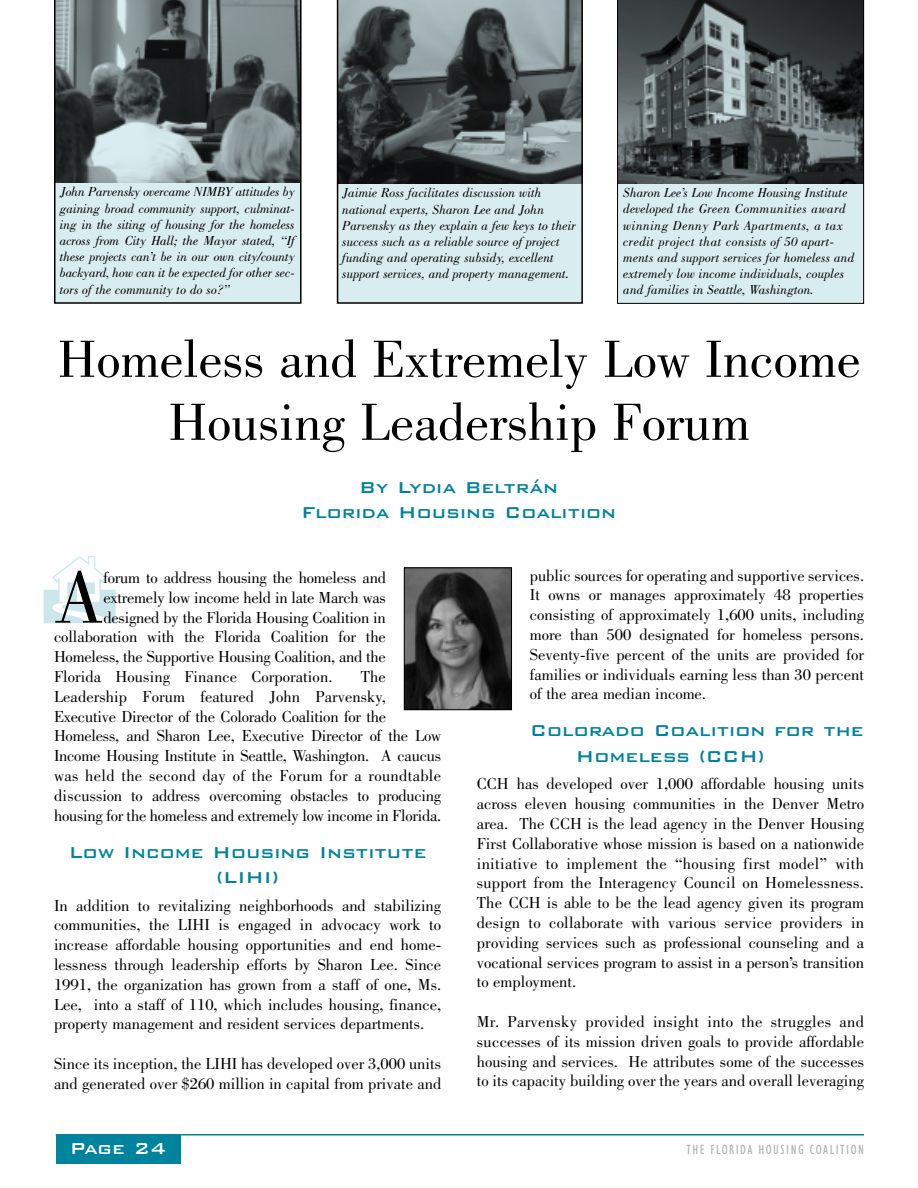
<style>
.page{position:relative;width:918px;height:1188px;background:#fff}
.page>*{position:absolute;margin:0;border:0;box-sizing:border-box;transform-origin:0 0}
.t1{font:76.8px "Bodoni";color:#000}
.t2{font:54px/63px "Bodoni";color:#000;text-align:center}
.t3{font:500 21px/25.2px "Bank Gothic BT";color:#00839c;text-align:center}
.t4{font:500 21px "Bank Gothic BT";color:#fff}
.t5{font:16.5px/19.8px "Bodoni";letter-spacing:-.005em;color:#000;text-align:justify}
.t6{font:italic 13.5px/16.2px "Bodoni";color:#000}
.t7{font:condensed 13.5px "Humanist 521 BT";letter-spacing:.11em;color:#b3b3b3}
</style>
<div class="page">
<div style="left:56px;top:1136px;width:125px;height:28px;background:#00839c"></div>
<hr style="left:56px;top:1134px;width:808px;height:2px;background:#00839c">
<svg style="left:54px;top:0;width:248px;height:304px;background:#919fa1"></svg>
<svg style="left:617px;top:0;width:247px;height:304px;background:#7f8b8d"></svg>
<img style="left:406px;top:569px;width:104px;height:139px">
<div style="left:404px;top:567px;width:108px;height:143px;border:1px solid #000"></div>
<svg style="left:337px;top:0;width:246px;height:304px;background:#869294"></svg>
<p class="t6" style="left:60px;top:185px;width:237px;text-align:justify">John Parvensky overcame NIMBY attitudes by gaining broad community support, culminat&shy;ing in the siting of housing for the homeless across from City Hall; the Mayor stated, “If these projects can’t be in our own city/county backyard, how can it be expected for other sec&shy;tors of the community to do so?”</p>
<p class="t6" style="left:623px;top:186px;width:233px">Sharon Lee’s Low Income Housing Institute developed the Green Communities award winning Denny Park Apartments, a tax credit project that consists of 50 apart&shy;ments and support services for homeless and extremely low income individuals, couples and families in Seattle, Washington.</p>
<p class="t6" style="left:342px;top:186px;width:235px">Jaimie Ross facilitates discussion with national experts, Sharon Lee and John Parvensky as they explain a few keys to their success such as a reliable source of project funding and operating subsidy, excellent support services, and property management.</p>
<h2 class="t2" style="left:58px;top:333px;width:805px">Homeless and Extremely Low Income<br>Housing Leadership Forum</h2>
<p class="t3" style="left:301px;top:473px;width:317px">By Lydia Beltrán<br>Florida Housing Coalition</p>
<h1 class="t1" style="left:54px;top:569px;width:53px">A</h1>
<p class="t5" style="left:104px;top:569px;width:284px">forum to address housing the homeless and</p>
<p class="t5" style="left:104px;top:589px;width:284px">extremely low income held in late March was</p>
<p class="t5" style="left:104px;top:609px;width:284px">designed by the Florida Housing Coalition in</p>
<p class="t5" style="left:54px;top:629px;width:333px">collaboration with the Florida Coalition for the</p>
<p class="t5" style="left:54px;top:648px;width:333px">Homeless, the Supportive Housing Coalition, and the</p>
<p class="t5" style="left:54px;top:668px;width:280px">Florida Housing Finance Corporation.</p>
<p class="t5" style="left:54px;top:668px;width:389px;text-align:left;text-indent:307px">The Leadership Forum featured John Parvensky, Executive Director of the Colorado Coalition for the Homeless, and Sharon Lee, Executive Director of the Low Income Housing Institute in Seattle, Washington. A caucus was held the second day of the Forum for a roundtable discussion to address overcoming obstacles to producing housing for the homeless and extremely low income in Florida.</p>
<p class="t3" style="left:69px;top:838px;width:359px">Low Income Housing Institute (LIHI)</p>
<p class="t5" style="left:54px;top:897px;width:389px">In addition to revitalizing neighborhoods and stabilizing communities, the LIHI is engaged in advocacy work to increase affordable housing opportunities and end home&shy;lessness through leadership efforts by Sharon Lee. Since 1991, the organization has grown from a staff of one, Ms.<br>Lee, into a staff of 110, which includes housing, finance, property management and resident services departments.</p>
<p class="t5" style="left:54px;top:1055px;width:389px">Since its inception, the LIHI has developed over 3,000 units and generated over $260 million in capital from private and</p>
<p class="t5" style="left:530px;top:567px;width:336px">public sources for operating and supportive services.<br>It owns or manages approximately 48 properties consisting of approximately 1,600 units, including more than 500 designated for homeless persons.<br>Seventy-five percent of the units are provided for families or individuals earning less than 30 percent of the area median income.</p>
<p class="t3" style="left:576px;top:716px;width:289px;text-align:left;text-indent:-46px">Colorado Coalition for the<br>Homeless (CCH)</p>
<p class="t5" style="left:477px;top:776px;width:389px">CCH has developed over 1,000 affordable housing units across eleven housing communities in the Denver Metro area. The CCH is the lead agency in the Denver Housing First Collaborative whose mission is based on a nationwide initiative to implement the “housing first model” with support from the Interagency Council on Homelessness.<br>The CCH is able to be the lead agency given its program design to collaborate with various service providers in providing services such as professional counseling and a vocational services program to assist in a person’s transition to employment.</p>
<p class="t5" style="left:477px;top:1013px;width:389px">Mr. Parvensky provided insight into the struggles and successes of its mission driven goals to provide affordable housing and services. He attributes some of the successes to its capacity building over the years and overall leveraging</p>
<p class="t4" style="left:70px;top:1135px;width:98px">Page 24</p>
<p class="t7" style="left:686px;top:1145px;width:179px">THE FLORIDA HOUSING COALITION</p>
</div>
